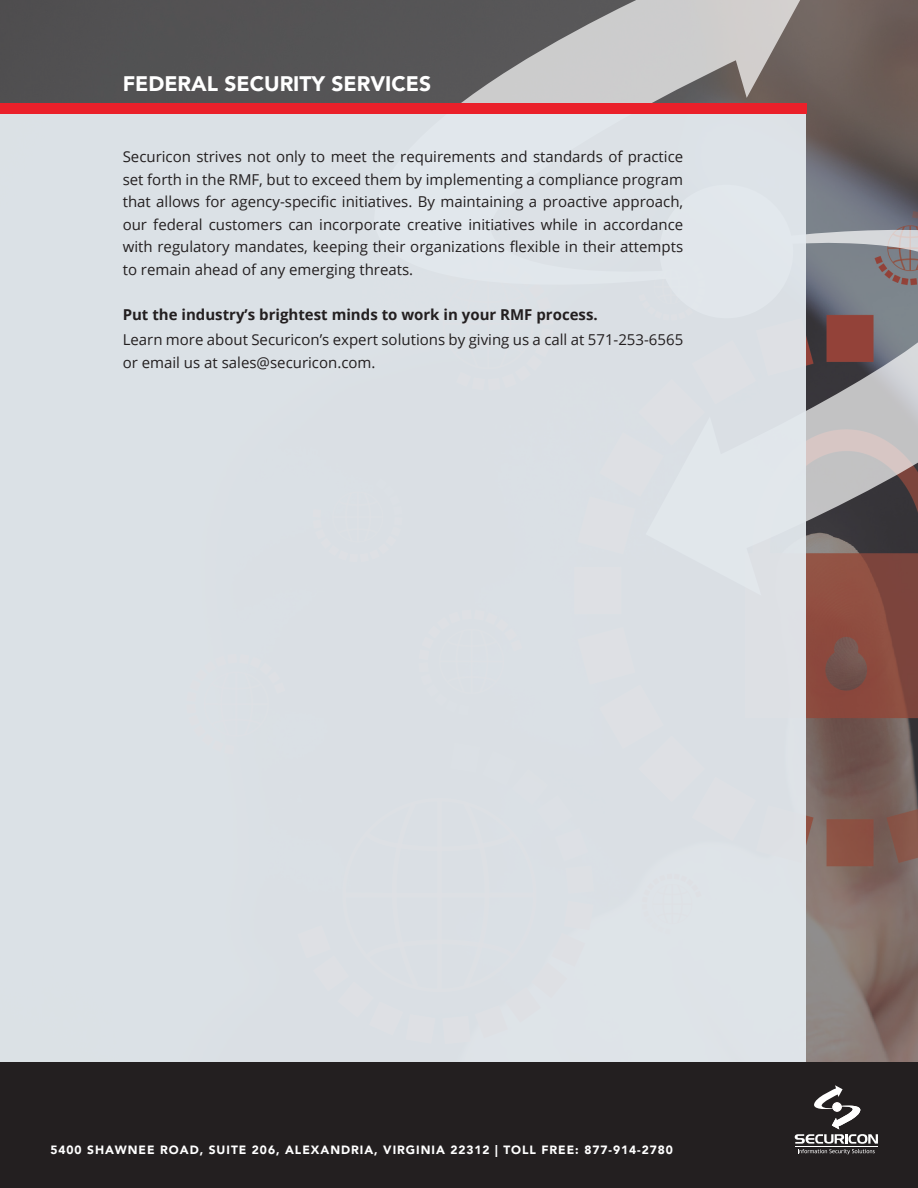
<style>
.page{position:relative;width:918px;height:1188px;background:#fff}
.page>*{position:absolute;margin:0;border:0;box-sizing:border-box;transform-origin:0 0}
.t1{font:900 21px "Avenir";color:#fff}
.t2{font:15px/22.5px "Open Sans";color:#231f20;text-align:justify}
.t3{font:700 15px "Open Sans";color:#231f20}
.t4{font:900 12px "Avenir";letter-spacing:.08em;color:#fff}
</style>
<div class="page">
<img style="left:0;top:0;width:918px;height:1062px">
<svg style="left:374px;top:0;width:437px;height:202px;background:#918f8f"></svg>
<svg style="left:806px;top:202px;width:112px;height:394px;background:#897e80"></svg>
<div style="left:0;top:113px;width:806px;height:949px;background:#dbe1e6"></div>
<div style="left:0;top:103px;width:806px;height:10px;background:#ea202a"></div>
<div style="left:0;top:1062px;width:918px;height:126px;background:#231f20"></div>
<svg style="left:795px;top:1085px;width:83px;height:69px"></svg>
<p class="t1" style="left:123px;top:66px;width:310px">FEDERAL SECURITY SERVICES</p>
<p class="t2" style="left:123px;top:145px;width:562px">Securicon strives not only to meet the requirements and standards of practice set forth in the RMF, but to exceed them by implementing a compliance program that allows for agency-specific initiatives. By maintaining a proactive approach, our federal customers can incorporate creative initiatives while in accordance with regulatory mandates, keeping their organizations flexible in their attempts to remain ahead of any emerging threats.</p>
<p class="t3" style="left:123px;top:304px;width:477px">Put the industry’s brightest minds to work in your RMF process.</p>
<p class="t2" style="left:123px;top:328px;width:562px">Learn more about Securicon’s expert solutions by giving us a call at 571-253-6565 or email us at sales@securicon.com.</p>
<p class="t4" style="left:50px;top:1140px;width:624px">5400 SHAWNEE ROAD, SUITE 206, ALEXANDRIA, VIRGINIA 22312 | TOLL FREE: 877-914-2780</p>
</div>
